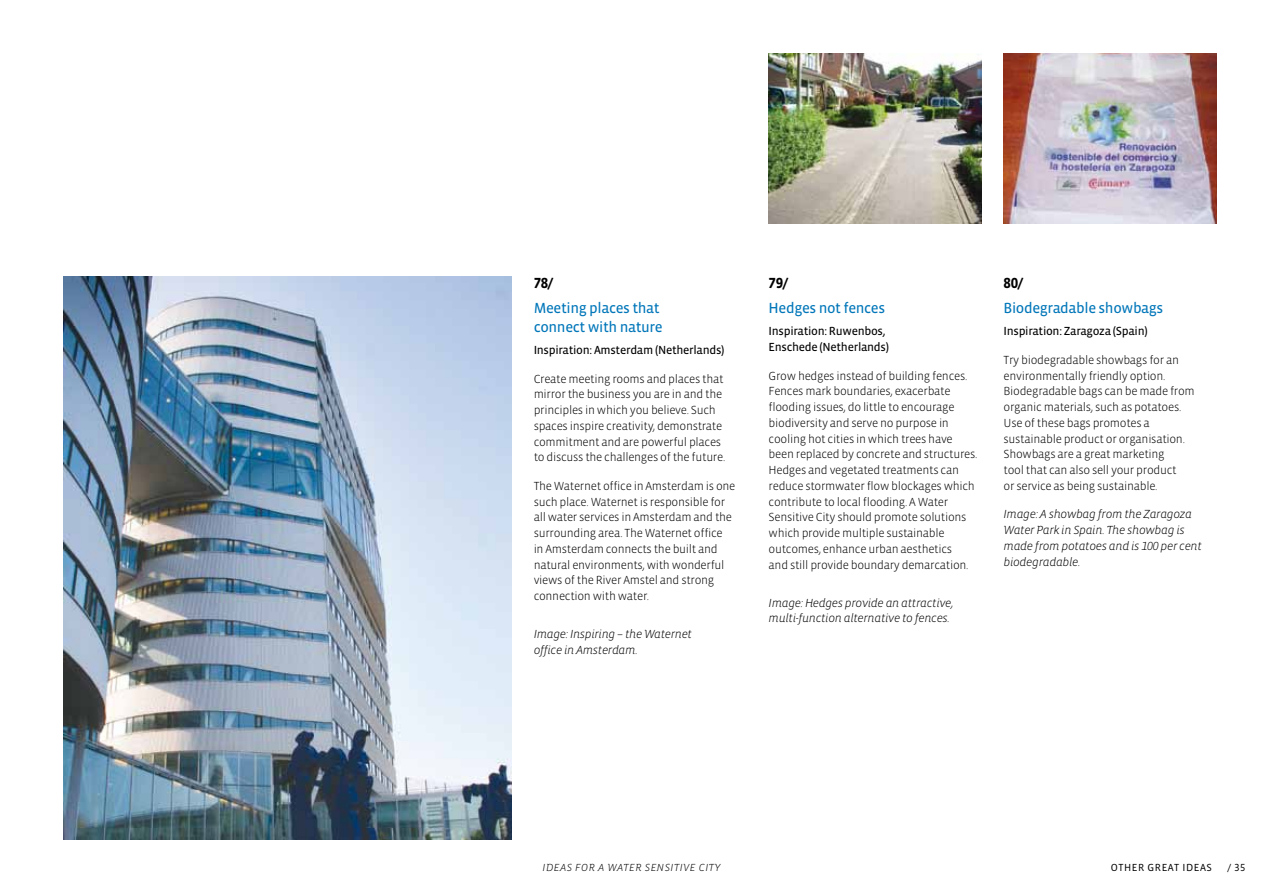
<style>
.page{position:relative;width:1263px;height:893px;background:#fff}
.page>*{position:absolute;margin:0;border:0;box-sizing:border-box;transform-origin:0 0}
.t1{font:15px/18.8px "Vista Sans Reg";letter-spacing:-.025em;color:#0076b9}
.t2{font:700 15px "Vista Sans Alt";color:#000}
.t3{font:300 12px/15.8px "Vista Sans";letter-spacing:-.025em;color:#000}
.t4{font:12px/15.8px "Vista Sans Alt Light Ita";letter-spacing:-.025em;color:#000}
.t5{font:12px/15.8px "Vista Sans Reg";letter-spacing:-.025em;color:#000}
.t6{font:10.5px "Vista Sans Alt Light Ita";letter-spacing:.05em;color:#000}
.t7{font:10.5px "Vista Sans";letter-spacing:.05em;color:#000}
.t8{font:10.5px "Vista Sans Alt";color:#000}
</style>
<div class="page">
<img style="left:769px;top:53px;width:212px;height:170px">
<img style="left:64px;top:276px;width:447px;height:564px">
<img style="left:1003px;top:53px;width:213px;height:170px">
<p class="t2" style="left:534px;top:275px;width:22px">78/</p>
<p class="t1" style="left:534px;top:299px;width:131px">Meeting places that connect with nature</p>
<p class="t5" style="left:534px;top:342px;width:192px">I nspiration: Amsterdam (Netherlands)</p>
<p class="t3" style="left:534px;top:371px;width:193px">Create meeting rooms and places that mirror the business you are in and the principles in which you believe. Such spaces inspire creativity, demonstrate commitment and are powerful places to discuss the challenges of the future.</p>
<p class="t3" style="left:534px;top:478px;width:203px">The Waternet office in Amsterdam is one such place. Waternet is responsible for all water services in Amsterdam and the surrounding area. The Waternet office in Amsterdam connects the built and natural environments, with wonderful views of the River Amstel and strong connection with water.</p>
<p class="t4" style="left:534px;top:626px;width:160px">Image: Inspiring – the Waternet office in Amsterdam.</p>
<p class="t2" style="left:769px;top:275px;width:22px">79/</p>
<p class="t1" style="left:769px;top:299px;width:118px">Hedges not fences</p>
<p class="t5" style="left:769px;top:324px;width:122px">I nspiration: Ruwenbos,<br>Enschede (Netherlands)</p>
<p class="t3" style="left:769px;top:368px;width:210px">Grow hedges instead of building fences.<br>Fences mark boundaries, exacerbate flooding issues, do little to encourage biodiversity and serve no purpose in cooling hot cities in which trees have been replaced by concrete and structures.<br>Hedges and vegetated treatments can reduce stormwater flow blockages which contribute to local flooding. A Water Sensitive City should promote solutions which provide multiple sustainable outcomes, enhance urban aesthetics<br>and still provide boundary demarcation.</p>
<p class="t4" style="left:769px;top:595px;width:186px">Image: Hedges provide an attractive, multi-function alternative to fences.</p>
<p class="t2" style="left:1003px;top:275px;width:22px">80/</p>
<p class="t1" style="left:1003px;top:299px;width:161px">Biodegradable showbags</p>
<p class="t5" style="left:1003px;top:324px;width:146px">I nspiration: Zaragoza (Spain)</p>
<p class="t3" style="left:1003px;top:352px;width:193px">Try biodegradable showbags for an environmentally friendly option.<br>Biodegradable bags can be made from organic materials, such as potatoes.<br>U se of these bags promotes a sustainable product or organisation.<br>Showbags are a great marketing<br>tool that can also sell your product<br>or service as being sustainable.</p>
<p class="t4" style="left:1003px;top:507px;width:200px">Image: A showbag from the Zaragoza<br>Water Park in Spain. The showbag is made from potatoes and is 100 per cent biodegradable.</p>
<p class="t6" style="left:543px;top:862px;width:11px">ideas</p>
<p class="t6" style="left:575px;top:862px;width:49px">for a Water</p>
<p class="t6" style="left:645px;top:862px;width:14px">Sens</p>
<p class="t6" style="left:671px;top:862px;width:51px">itive City</p>
<p class="t7" style="left:1111px;top:862px;width:103px">OTHER GREAT IDEAS</p>
<p class="t8" style="left:1227px;top:862px;width:20px">/ 35</p>
</div>
